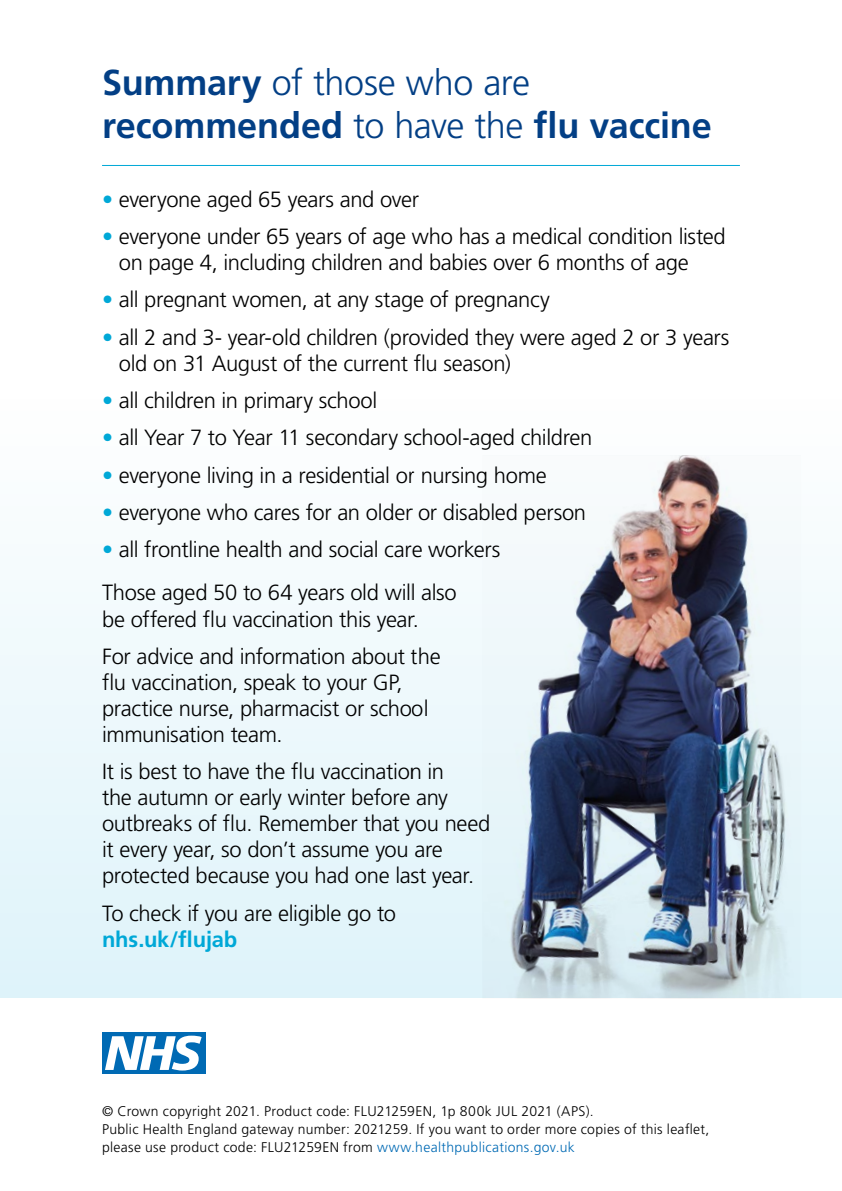
<style>
.page{position:relative;width:842px;height:1191px;background:#fff}
.page>*{position:absolute;margin:0;border:0;box-sizing:border-box;transform-origin:0 0}
.t1{font:700 36px/43.2px "Frutiger LT Pro";letter-spacing:-.005em;color:#033f85}
.bullet{font:300 22px/26px "Frutiger LT Pro";letter-spacing:-.015em;color:#000}
.Body{font:300 22px "Frutiger LT Pro";letter-spacing:-.015em;color:#000}
.t2{font:300 14px/18px "Frutiger LT Pro";letter-spacing:.02em;color:#000}
.s1{font-weight:300}
.s2{color:#00a8d7}
.s3{font-weight:700;color:#00a8d7}
.s4{color:#006ab4}
</style>
<div class="page">
<div style="left:0;top:388px;width:842px;height:610px;background:linear-gradient(to bottom,#fffffe,#def3fa)"></div>
<hr style="left:102px;top:165px;width:638px;height:1px;background:#00a8d7">
<div style="left:102px;top:1032px;width:104px;height:42px;background:#006ab4"></div>
<svg style="left:105px;top:1035px;width:97px;height:35px"></svg>
<img style="left:482px;top:455px;width:319px;height:543px">
<p class="t1" style="left:102px;top:61px;width:611px">Summary <span class="s1">of those who are </span>recommended <span class="s1">to have the</span> flu vaccine</p>
<p class="bullet" style="left:102px;top:186px;width:319px"><span class="s2">•</span> everyone aged 65 years and over</p>
<p class="bullet" style="left:119px;top:223px;width:609px;text-indent:-17px"><span class="s2">•</span> everyone under 65 years of age who has a medical condition listed on page 4, including children and babies over 6 months of age</p>
<p class="bullet" style="left:102px;top:287px;width:449px"><span class="s2">•</span> all pregnant women, at any stage of pregnancy</p>
<p class="bullet" style="left:119px;top:324px;width:612px;text-indent:-17px"><span class="s2">•</span> all 2 and 3- year-old children (provided they were aged 2 or 3 years old on 31 August of the current flu season)</p>
<p class="bullet" style="left:102px;top:387px;width:277px"><span class="s2">•</span> all children in primary school</p>
<p class="bullet" style="left:102px;top:425px;width:492px"><span class="s2">•</span> all Year 7 to Year 11 secondary school-aged children</p>
<p class="Body" style="left:102px;top:462px;width:446px"><span class="s2">•</span> everyone living in a residential or nursing home</p>
<p class="bullet" style="left:102px;top:499px;width:486px"><span class="s2">•</span> everyone who cares for an older or disabled person</p>
<p class="bullet" style="left:102px;top:537px;width:400px"><span class="s2">•</span> all frontline health and social care workers</p>
<p class="bullet" style="left:102px;top:580px;width:356px">Those aged 50 to 64 years old will also be offered flu vaccination this year.</p>
<p class="bullet" style="left:102px;top:643px;width:340px">For advice and information about the flu vaccination, speak to your GP, practice nurse, pharmacist or school immunisation team.</p>
<h2 class="bullet" style="left:102px;top:758px;width:390px">It is best to have the flu vaccination in<br>the autumn or early winter before any outbreaks of flu. Remember that you need it every year, so don’t assume you are protected because you had one last year.</h2>
<h2 class="bullet" style="left:102px;top:900px;width:296px">To check if you are eligible go to <span class="s3">nhs.uk/flujab</span></h2>
<p class="t2" style="left:102px;top:1102px;width:609px">© Crown copyright 2021. Product code: FLU21259EN, 1p 800k JUL 2021 (APS).<br>Public Health England gateway number: 2021259. If you want to order more copies of this leaflet, please use product code: FLU21259EN from <span class="s4">www.healthpublications.gov.uk</span></p>
</div>
